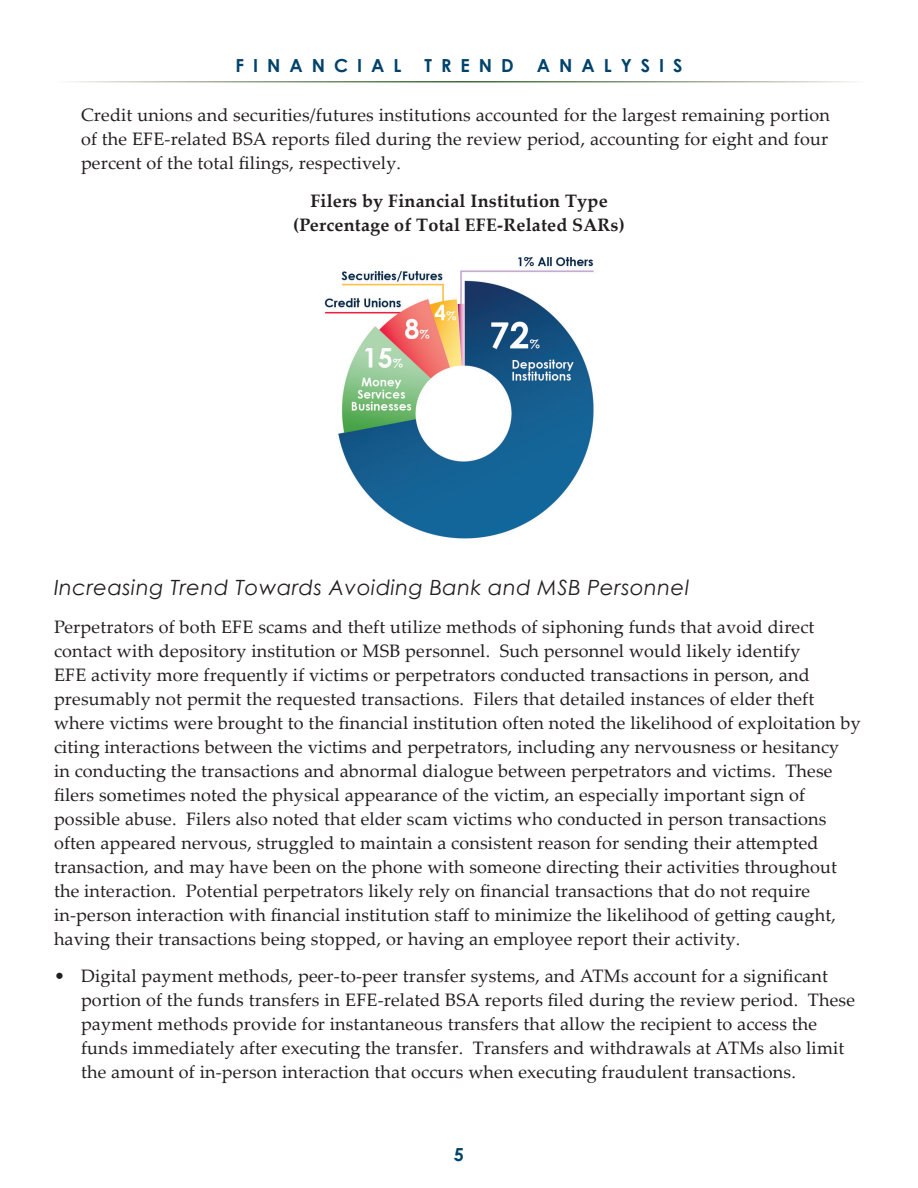
<style>
.page{position:relative;width:918px;height:1188px;background:#fff}
.page>*{position:absolute;margin:0;border:0;box-sizing:border-box;transform-origin:0 0}
.Sub_Header{font:italic 21px "Century Gothic";letter-spacing:.025em;color:#231f20}
.Text{font:18px/24px "Palatino Linotype";letter-spacing:.01em;color:#231f20}
.bullets_blank{font:18px/24px "Palatino Linotype";letter-spacing:.01em;color:#231f20;text-align:justify}
.t1{font:700 18px/24px "Palatino Linotype";letter-spacing:.01em;color:#231f20;text-align:center}
.t2{font:700 18px "Century Gothic";letter-spacing:.5em;color:#00426b}
</style>
<div class="page">
<img style="left:324px;top:257px;width:270px;height:282px">
<p class="t2" style="left:235px;top:52px;width:167px">FINANCIAL</p>
<p class="t2" style="left:424px;top:52px;width:91px">TREND</p>
<p class="t2" style="left:537px;top:52px;width:147px">ANALYSIS</p>
<p class="bullets_blank" style="left:81px;top:102px;width:751px">Credit unions and securities/futures institutions accounted for the largest remaining portion of the EFE-related BSA reports filed during the review period, accounting for eight and four percent of the total filings, respectively.</p>
<p class="t1" style="left:293px;top:188px;width:333px">Filers by Financial Institution Type (Percentage of Total EFE-Related SARs)</p>
<h2 class="Sub_Header" style="left:54px;top:573px;width:637px">Increasing Trend Towards Avoiding Bank and MSB Personnel</h2>
<p class="Text" style="left:54px;top:614px;width:808px">Perpetrators of both EFE scams and theft utilize methods of siphoning funds that avoid direct contact with depository institution or MSB personnel. Such personnel would likely identify<br>EFE activity more frequently if victims or perpetrators conducted transactions in person, and presumably not permit the requested transactions. Filers that detailed instances of elder theft where victims were brought to the financial institution often noted the likelihood of exploitation by citing interactions between the victims and perpetrators, including any nervousness or hesitancy<br>in conducting the transactions and abnormal dialogue between perpetrators and victims. These filers sometimes noted the physical appearance of the victim, an especially important sign of possible abuse. Filers also noted that elder scam victims who conducted in person transactions often appeared nervous, struggled to maintain a consistent reason for sending their attempted transaction, and may have been on the phone with someone directing their activities throughout the interaction. Potential perpetrators likely rely on financial transactions that do not require in-person interaction with financial institution staff to minimize the likelihood of getting caught, having their transactions being stopped, or having an employee report their activity.</p>
<p class="bullets_blank" style="left:81px;top:963px;width:776px;text-align:left;text-indent:-27px">• Digital payment methods, peer-to-peer transfer systems, and ATMs account for a significant portion of the funds transfers in EFE-related BSA reports filed during the review period. These payment methods provide for instantaneous transfers that allow the recipient to access the funds immediately after executing the transfer. Transfers and withdrawals at ATMs also limit the amount of in-person interaction that occurs when executing fraudulent transactions.</p>
<p class="t2" style="left:454px;top:1141px;width:12px">5</p>
</div>
